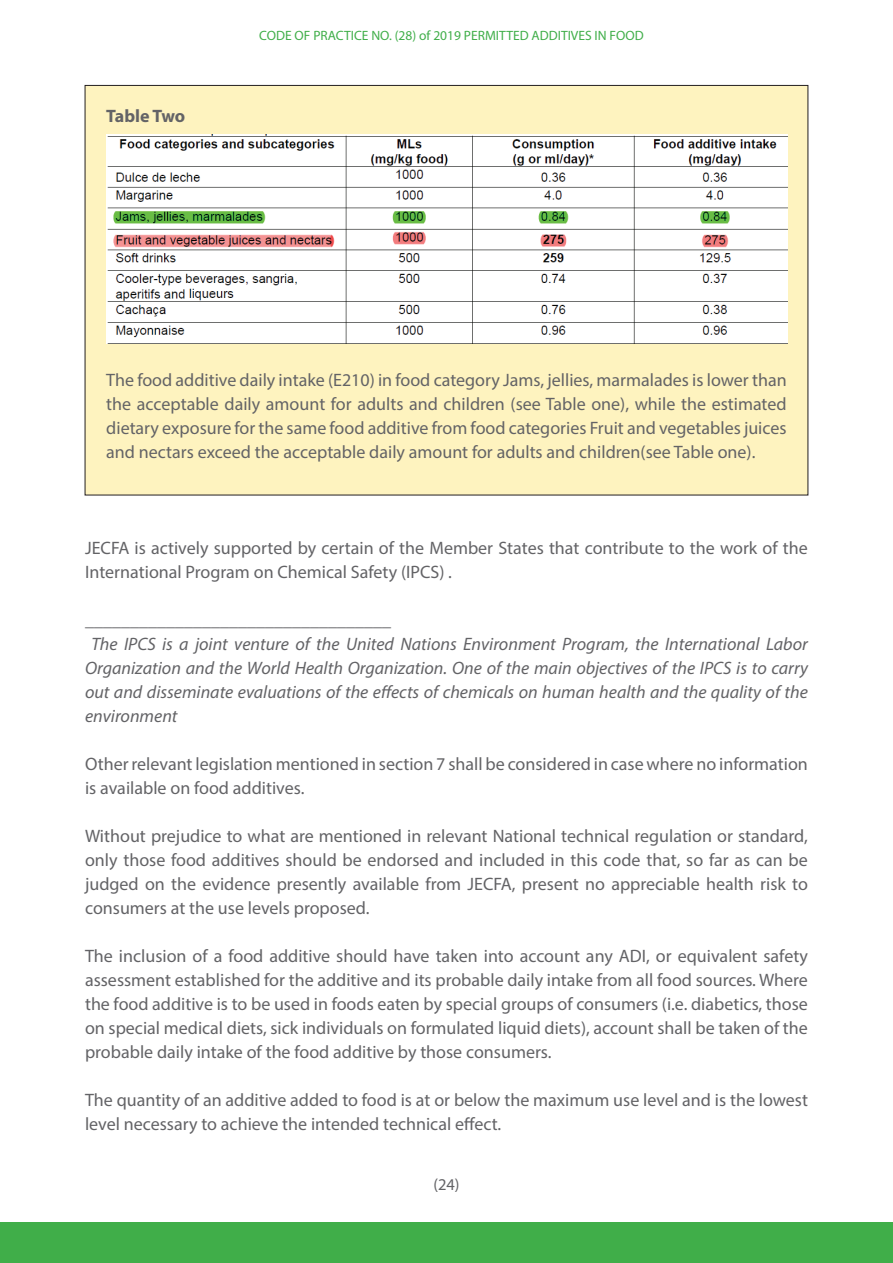
<style>
.page{position:relative;width:893px;height:1263px;background:#fff}
.page>*{position:absolute;margin:0;border:0;box-sizing:border-box;transform-origin:0 0}
.t1{font:18px/24px "Myriad Pro";color:#636366;text-align:justify}
.t2{font:italic 18px/24px "Myriad Pro";color:#636366;text-align:justify}
.t3{font:700 18px "Myriad Pro";letter-spacing:-.01em;color:#636366}
.t4{font:16.5px "Myriad Pro";color:#636366}
.t5{font:13.5px "Myriad Pro";color:#40ae49}
</style>
<div class="page">
<div style="left:0;top:1222px;width:893px;height:41px;background:#40ae49"></div>
<div style="left:85px;top:85px;width:723px;height:410px;background:#fef3bf"></div>
<img style="left:106px;top:134px;width:681px;height:210px">
<p class="t3" style="left:106px;top:104px;width:81px">Table Two</p>
<p class="t5" style="left:259px;top:27px;width:386px">CODE OF PRACTICE NO. (28) of 2019 PERMITTED ADDITIVES IN FOOD</p>
<p class="t1" style="left:106px;top:368px;width:682px">The food additive daily intake (E210) in food category Jams, jellies, marmalades is lower than the acceptable daily amount for adults and children (see Table one), while the estimated dietary exposure for the same food additive from food categories Fruit and vegetables juices and nectars exceed the acceptable daily amount for adults and children(see Table one).</p>
<p class="t1" style="left:85px;top:536px;width:724px">JECFA is actively supported by certain of the Member States that contribute to the work of the<br>International Program on Chemical Safety (IPCS) .</p>
<p class="t1" style="left:85px;top:608px;width:307px">__________________________________</p>
<p class="t2" style="left:85px;top:632px;width:724px;text-indent:6px">The IPCS is a joint venture of the United Nations Environment Program, the International Labor Organization and the World Health Organization. One of the main objectives of the IPCS is to carry out and disseminate evaluations of the effects of chemicals on human health and the quality of the environment</p>
<p class="t1" style="left:85px;top:752px;width:724px">Other relevant legislation mentioned in section 7 shall be considered in case where no information is available on food additives.</p>
<p class="t1" style="left:85px;top:824px;width:724px">Without prejudice to what are mentioned in relevant National technical regulation or standard, only those food additives should be endorsed and included in this code that, so far as can be judged on the evidence presently available from JECFA, present no appreciable health risk to consumers at the use levels proposed.</p>
<p class="t1" style="left:85px;top:944px;width:724px">The inclusion of a food additive should have taken into account any ADI, or equivalent safety assessment established for the additive and its probable daily intake from all food sources. Where the food additive is to be used in foods eaten by special groups of consumers (i.e. diabetics, those on special medical diets, sick individuals on formulated liquid diets), account shall be taken of the probable daily intake of the food additive by those consumers.</p>
<p class="t1" style="left:85px;top:1088px;width:724px">The quantity of an additive added to food is at or below the maximum use level and is the lowest level necessary to achieve the intended technical effect.</p>
<p class="t4" style="left:433px;top:1174px;width:28px">)24(</p>
</div>
